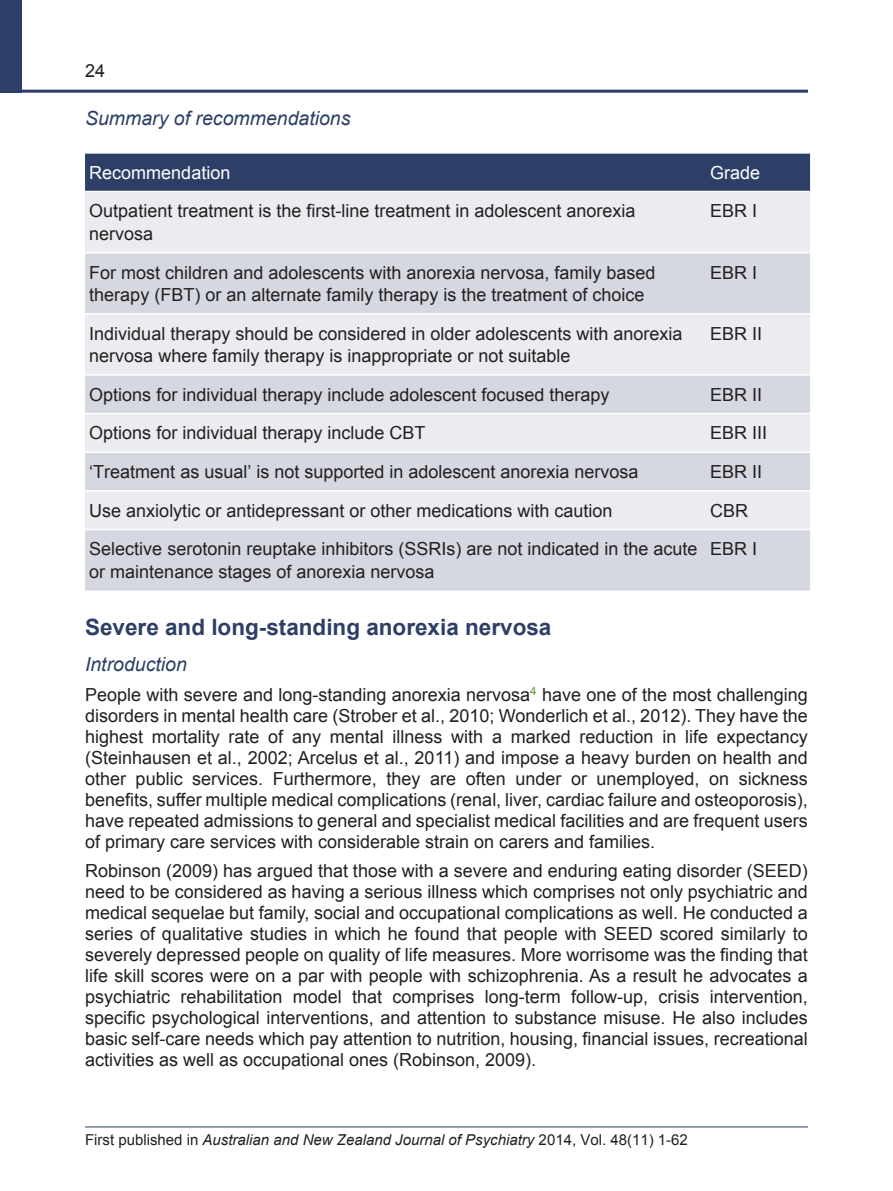
<style>
.page{position:relative;width:893px;height:1191px;background:#fff}
.page>*{position:absolute;margin:0;border:0;box-sizing:border-box;transform-origin:0 0}
.t1{font:700 22.5px "Arial";color:#2d3f66}
.t2{font:italic 19.5px "Arial";color:#2d3f66}
.t3{font:18px/21px "Arial";color:#231f20}
.t4{font:18px "Arial";color:#fff}
.t5{font:italic 15px "Arial";color:#231f20}
.s1{font-style:normal}
</style>
<div class="page">
<hr style="left:85px;top:1126px;width:723px;height:1px;background:#2d3f66">
<hr style="left:9px;top:90px;width:799px;height:3px;background:#2d3f66">
<div style="left:0;top:0;width:21px;height:93px;background:#2d3f66"></div>
<div style="left:85px;top:154px;width:725px;height:37px;background:#2d3f66"></div>
<div style="left:85px;top:192px;width:725px;height:60px;background:#eaecf0"></div>
<svg style="left:85px;top:253px;width:725px;height:337px;fill:#d5d8e0"></svg>
<hr style="left:85px;top:313px;width:621px;height:1px;background:#fff">
<hr style="left:706px;top:313px;width:104px;height:1px;background:#fff">
<hr style="left:85px;top:374px;width:621px;height:2px;background:#fff">
<hr style="left:706px;top:374px;width:104px;height:2px;background:#fff">
<hr style="left:85px;top:413px;width:621px;height:1px;background:#fff">
<hr style="left:706px;top:413px;width:104px;height:1px;background:#fff">
<hr style="left:85px;top:451px;width:621px;height:2px;background:#fff">
<hr style="left:706px;top:451px;width:104px;height:2px;background:#fff">
<hr style="left:85px;top:490px;width:621px;height:1px;background:#fff">
<hr style="left:706px;top:490px;width:104px;height:1px;background:#fff">
<hr style="left:85px;top:529px;width:621px;height:1px;background:#fff">
<hr style="left:706px;top:529px;width:104px;height:1px;background:#fff">
<p class="t3" style="left:85px;top:60px;width:22px">24</p>
<p class="t2" style="left:85px;top:105px;width:267px">Summary of recommendations</p>
<p class="t4" style="left:89px;top:161px;width:143px">Recommendation</p>
<p class="t4" style="left:710px;top:161px;width:52px">Grade</p>
<p class="t3" style="left:89px;top:200px;width:548px;line-height:22.5px">Outpatient treatment is the first-line treatment in adolescent anorexia nervosa</p>
<p class="t3" style="left:710px;top:201px;width:49px">EBR I</p>
<p class="t3" style="left:89px;top:261px;width:568px;line-height:22.5px">For most children and adolescents with anorexia nervosa, family based therapy (FBT) or an alternate family therapy is the treatment of choice</p>
<p class="t3" style="left:710px;top:262px;width:49px">EBR I</p>
<p class="t3" style="left:89px;top:322px;width:595px;line-height:22.5px">Individual therapy should be considered in older adolescents with anorexia nervosa where family therapy is inappropriate or not suitable</p>
<p class="t3" style="left:710px;top:323px;width:54px">EBR II</p>
<p class="t3" style="left:89px;top:384px;width:522px">Options for individual therapy include adolescent focused therapy</p>
<p class="t3" style="left:710px;top:384px;width:54px">EBR II</p>
<p class="t3" style="left:89px;top:423px;width:338px">Options for individual therapy include CBT</p>
<p class="t3" style="left:710px;top:423px;width:59px">EBR III</p>
<p class="t3" style="left:89px;top:461px;width:551px">‘Treatment as usual’ is not supported in adolescent anorexia nervosa</p>
<p class="t3" style="left:710px;top:461px;width:54px">EBR II</p>
<p class="t3" style="left:89px;top:500px;width:525px">Use anxiolytic or antidepressant or other medications with caution</p>
<p class="t3" style="left:710px;top:500px;width:39px">CBR</p>
<p class="t3" style="left:89px;top:538px;width:610px;line-height:22.5px">Selective serotonin reuptake inhibitors (SSRIs) are not indicated in the acute or maintenance stages of anorexia nervosa</p>
<p class="t3" style="left:710px;top:538px;width:49px">EBR I</p>
<p class="t1" style="left:85px;top:612px;width:468px">Severe and long-standing anorexia nervosa</p>
<p class="t2" style="left:85px;top:651px;width:103px">Introduction</p>
<p class="t3" style="left:85px;top:684px;width:724px;text-align:justify">People with severe and long-standing anorexia nervosa<sup>4</sup> have one of the most challenging disorders in mental health care (Strober et al., 2010; Wonderlich et al., 2012). They have the highest mortality rate of any mental illness with a marked reduction in life expectancy (Steinhausen et al., 2002; Arcelus et al., 2011) and impose a heavy burden on health and other public services. Furthermore, they are often under or unemployed, on sickness benefits, suffer multiple medical complications (renal, liver, cardiac failure and osteoporosis), have repeated admissions to general and specialist medical facilities and are frequent users of primary care services with considerable strain on carers and families.</p>
<p class="t3" style="left:85px;top:860px;width:724px;text-align:justify">Robinson (2009) has argued that those with a severe and enduring eating disorder (SEED) need to be considered as having a serious illness which comprises not only psychiatric and medical sequelae but family, social and occupational complications as well. He conducted a series of qualitative studies in which he found that people with SEED scored similarly to severely depressed people on quality of life measures. More worrisome was the finding that life skill scores were on a par with people with schizophrenia. As a result he advocates a psychiatric rehabilitation model that comprises long-term follow-up, crisis intervention, specific psychological interventions, and attention to substance misuse. He also includes basic self-care needs which pay attention to nutrition, housing, financial issues, recreational activities as well as occupational ones (Robinson, 2009).</p>
<p class="t5" style="left:85px;top:1130px;width:604px"><span class="s1">First published in</span> Australian and New Zealand Journal of Psychiatry <span class="s1">2014, Vol. 48(11) 1-62</span></p>
</div>
